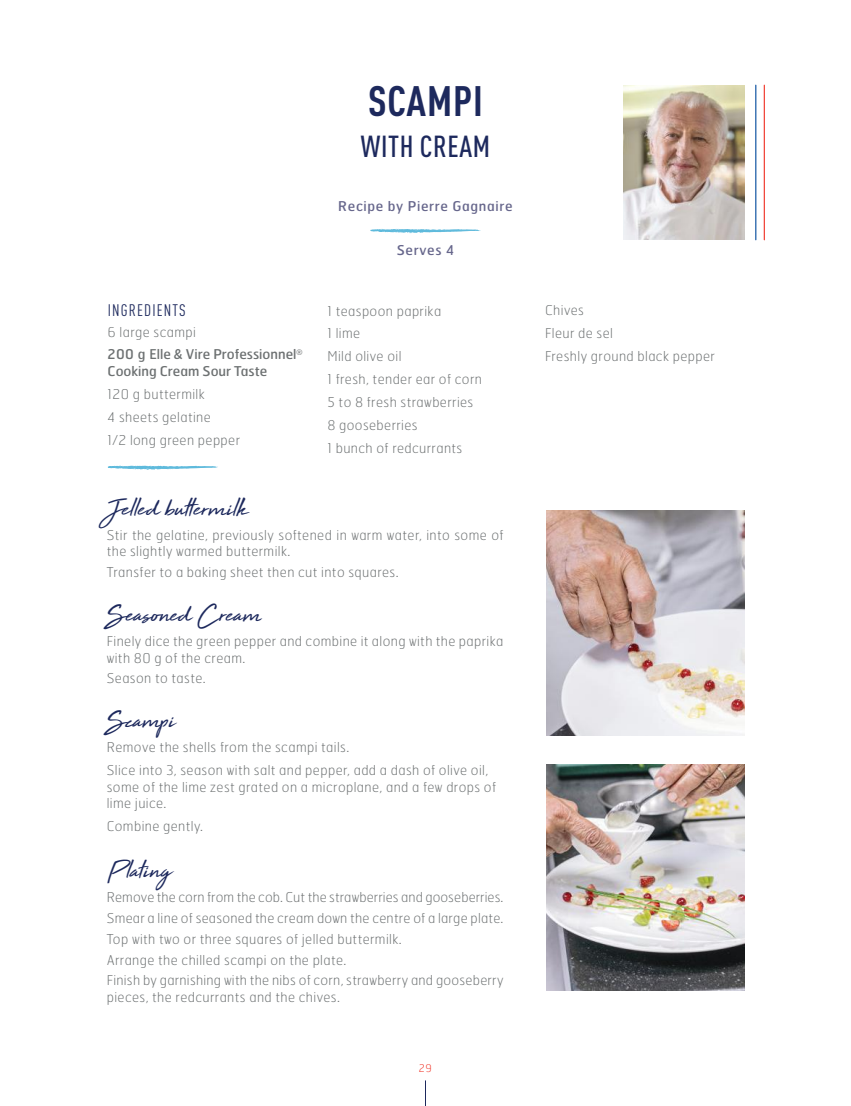
<style>
.page{position:relative;width:851px;height:1106px;background:#fff}
.page>*{position:absolute;margin:0;border:0;box-sizing:border-box;transform-origin:0 0}
.t1{font:700 condensed 42px "DIN Pro";letter-spacing:.02em;color:#1d295d}
.t2{font:500 condensed 30px "DIN Pro";letter-spacing:.02em;color:#1d295d}
.t3{font:28.5px "High Tide";color:#1d295d}
.t4{font:condensed 16.5px "DIN Pro";letter-spacing:.07em;color:#1d295d}
.t5{font:100 13.5px/23px "Hermes FB";letter-spacing:.03em;color:#6d7172}
.t6{font:13.5px/23px "Hermes FB";color:#6d7172}
.t7{font:13.5px "Hermes FB";letter-spacing:.05em;color:#67678c}
.t8{font:100 10.5px "Hermes FB";color:#f03023}
.s1{font-weight:100}
</style>
<div class="page">
<img style="left:546px;top:764px;width:198px;height:226px">
<img style="left:546px;top:510px;width:198px;height:225px">
<img style="left:623px;top:85px;width:121px;height:155px">
<hr style="left:755px;top:85px;width:1px;height:155px;background:#024a9c">
<hr style="left:763px;top:85px;width:1px;height:155px;background:#f03023">
<svg style="left:425px;top:1080px;width:1px;height:26px"></svg>
<svg style="left:370px;top:229px;width:110px;height:4px"></svg>
<svg style="left:108px;top:465px;width:110px;height:5px"></svg>
<h1 class="t1" style="left:368px;top:69px;width:116px">SCAMPI</h1>
<h2 class="t2" style="left:361px;top:124px;width:130px">WITH CREAM</h2>
<p class="t4" style="left:108px;top:298px;width:80px">INGREDIENTS</p>
<p class="t6" style="left:108px;top:320px;width:196px"><span class="s1">6 large scampi<br></span>200 g Elle &amp; Vire Professionnel<sup>®</sup></p>
<p class="t6" style="left:108px;top:359px;width:161px">Cooking Cream Sour Taste</p>
<p class="t5" style="left:108px;top:382px;width:134px">120 g buttermilk<br>4 sheets gelatine<br>1/2 long green pepper</p>
<p class="t7" style="left:338px;top:197px;width:176px">Recipe by Pierre Gagnaire</p>
<p class="t7" style="left:396px;top:242px;width:59px">Serves 4</p>
<p class="t5" style="left:327px;top:299px;width:156px">1 teaspoon paprika<br>1 lime<br>Mild olive oil<br>1 fresh, tender ear of corn<br>5 to 8 fresh strawberries<br>8 gooseberries<br>1 bunch of redcurrants</p>
<p class="t5" style="left:545px;top:298px;width:171px">Chives<br>Fleur de sel<br>Freshly ground black pepper</p>
<h3 class="t3" style="left:107px;top:488px;width:143px">Jelled buttermilk</h3>
<p class="t5" style="left:107px;top:526px;width:398px;line-height:16.5px">Stir the gelatine, previously softened in warm water, into some of the slightly warmed buttermilk.</p>
<p class="t5" style="left:107px;top:560px;width:293px">Transfer to a baking sheet then cut into squares.</p>
<h3 class="t3" style="left:107px;top:594px;width:156px">Seasoned Cream</h3>
<p class="t5" style="left:107px;top:632px;width:398px;line-height:16.5px">Finely dice the green pepper and combine it along with the paprika with 80 g of the cream.</p>
<p class="t5" style="left:107px;top:666px;width:100px">Season to taste.</p>
<h3 class="t3" style="left:107px;top:701px;width:70px">Scampi</h3>
<p class="t5" style="left:107px;top:735px;width:383px">Remove the shells from the scampi tails.<br>Slice into 3, season with salt and pepper, add a dash of olive oil,</p>
<p class="t5" style="left:107px;top:778px;width:391px;line-height:16.5px">some of the lime zest grated on a microplane, and a few drops of lime juice.</p>
<p class="t5" style="left:107px;top:814px;width:98px">Combine gently.</p>
<h3 class="t3" style="left:107px;top:850px;width:66px">Plating</h3>
<p class="t5" style="left:107px;top:886px;width:398px;line-height:20.7px">Remove the corn from the cob. Cut the strawberries and gooseberries.<br>Smear a line of seasoned the cream down the centre of a large plate.<br>Top with two or three squares of jelled buttermilk.<br>Arrange the chilled scampi on the plate.<br>Finish by garnishing with the nibs of corn, strawberry and gooseberry</p>
<p class="t5" style="left:107px;top:985px;width:235px">pieces, the redcurrants and the chives.</p>
<p class="t8" style="left:419px;top:1061px;width:15px">29</p>
</div>
